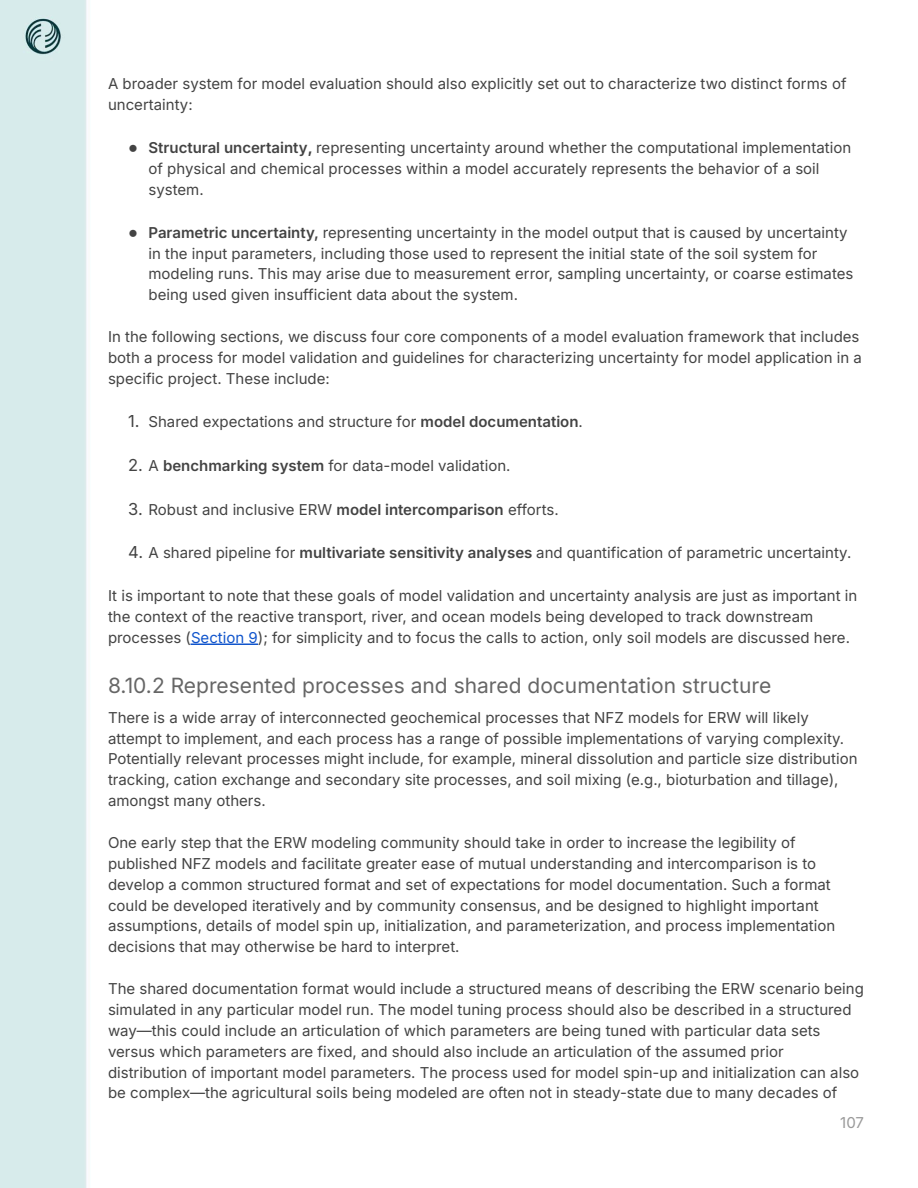
<style>
.page{position:relative;width:918px;height:1188px;background:#fff}
.page>*{position:absolute;margin:0;border:0;box-sizing:border-box;transform-origin:0 0}
.t1{font:21px "Inter";color:#666}
.t2{font:15px/20.9px "Inter";color:#434343}
.t3{font:15px "Inter";color:#999}
.s1{font-family:"Arial";font-weight:700;font-size:16.5px}
.s2{font-weight:600}
.s3{font-weight:700}
.s4{font-size:16.5px}
.s5{color:#15c}
</style>
<div class="page">
<img style="left:0;top:0;width:258px;height:1188px">
<hr style="left:191px;top:644px;width:67px;height:1px;background:#15c">
<p class="t2" style="left:108px;top:74px;width:740px">A broader system for model evaluation should also explicitly set out to characterize two distinct forms of uncertainty:</p>
<p class="t2" style="left:148px;top:137px;width:704px;text-indent:-20px"><span class="s1">●</span> <span class="s2">Structural uncertainty</span><span class="s3">,</span> representing uncertainty around whether the computational implementation of physical and chemical processes within a model accurately represents the behavior of a soil system.</p>
<p class="t2" style="left:148px;top:222px;width:706px;text-indent:-20px"><span class="s1">●</span> <span class="s2">Parametric uncertainty,</span> representing uncertainty in the model output that is caused by uncertainty in the input parameters, including those used to represent the initial state of the soil system for modeling runs. This may arise due to measurement error, sampling uncertainty, or coarse estimates being used given insufficient data about the system.</p>
<p class="t2" style="left:108px;top:326px;width:756px">In the following sections, we discuss four core components of a model evaluation framework that includes both a process for model validation and guidelines for characterizing uncertainty for model application in a specific project. These include:</p>
<p class="t2" style="left:128px;top:411px;width:456px"><span class="s4">1.</span> Shared expectations and structure for <span class="s2">model documentation</span>.</p>
<p class="t2" style="left:128px;top:455px;width:384px"><span class="s4">2.</span> A <span class="s2">benchmarking system</span> for data-model validation.</p>
<p class="t2" style="left:128px;top:499px;width:432px"><span class="s4">3.</span> Robust and inclusive ERW <span class="s2">model intercomparison</span> efforts.</p>
<p class="t2" style="left:128px;top:543px;width:725px"><span class="s4">4.</span> A shared pipeline for <span class="s2">multivariate sensitivity analyses</span> and quantification of parametric uncertainty.</p>
<p class="t2" style="left:108px;top:585px;width:751px">It is important to note that these goals of model validation and uncertainty analysis are just as important in the context of the reactive transport, river, and ocean models being developed to track downstream processes (<span class="s5">Section 9</span>); for simplicity and to focus the calls to action, only soil models are discussed here.</p>
<h1 class="t1" style="left:108px;top:673px;width:665px">8.10.2 Represented processes and shared documentation structure</h1>
<p class="t2" style="left:108px;top:707px;width:751px">There is a wide array of interconnected geochemical processes that NFZ models for ERW will likely attempt to implement, and each process has a range of possible implementations of varying complexity.<br>Potentially relevant processes might include, for example, mineral dissolution and particle size distribution tracking, cation exchange and secondary site processes, and soil mixing (e.g., bioturbation and tillage), amongst many others.</p>
<p class="t2" style="left:108px;top:832px;width:729px">One early step that the ERW modeling community should take in order to increase the legibility of published NFZ models and facilitate greater ease of mutual understanding and intercomparison is to develop a common structured format and set of expectations for model documentation. Such a format could be developed iteratively and by community consensus, and be designed to highlight important assumptions, details of model spin up, initialization, and parameterization, and process implementation decisions that may otherwise be hard to interpret.</p>
<p class="t2" style="left:108px;top:978px;width:757px">The shared documentation format would include a structured means of describing the ERW scenario being simulated in any particular model run. The model tuning process should also be described in a structured way—this could include an articulation of which parameters are being tuned with particular data sets versus which parameters are fixed, and should also include an articulation of the assumed prior distribution of important model parameters. The process used for model spin-up and initialization can also be complex—the agricultural soils being modeled are often not in steady-state due to many decades of</p>
<p class="t3" style="left:840px;top:1113px;width:25px">107</p>
</div>
